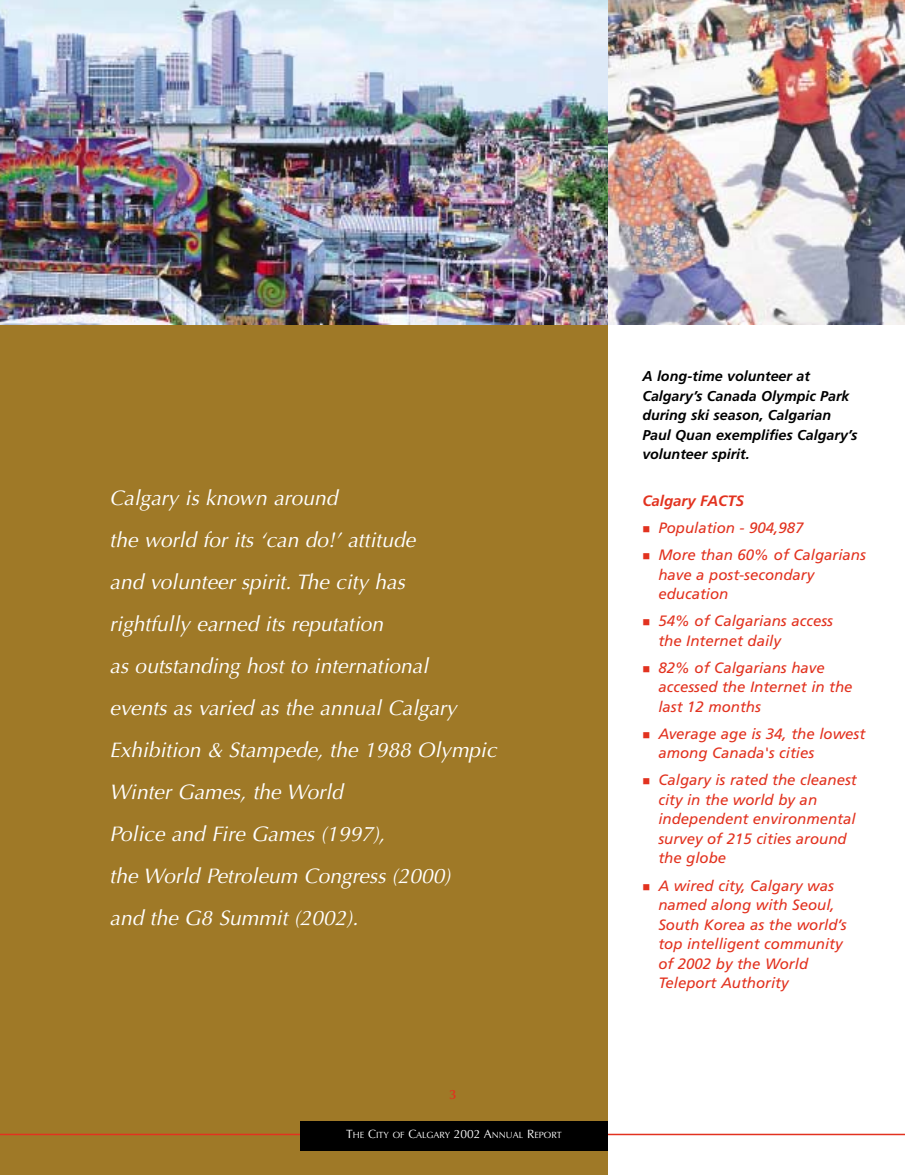
<style>
.page{position:relative;width:905px;height:1175px;background:#fff}
.page>*{position:absolute;margin:0;border:0;box-sizing:border-box;transform-origin:0 0}
.t1{font:italic 21px/42px "Optima";color:#fff}
.t2{font:italic 15px/19.5px "Frutiger";color:#e2321f}
.t3{font:italic 700 15px "Frutiger";color:#e2321f}
.t4{font:italic 700 14.25px/19.5px "Frutiger";color:#000}
.t5{font:600 13.5px "Optima";color:#e2321f}
.t6{font:9px "Optima";color:#fff}
.s1{font-size:12px}
</style>
<div class="page">
<img style="left:608px;top:0;width:296px;height:324px">
<div style="left:0;top:324px;width:608px;height:850px;background:#9f7927"></div>
<img style="left:0;top:0;width:608px;height:324px">
<hr style="left:608px;top:1133px;width:296px;height:2px;background:#e2321f">
<hr style="left:0;top:1133px;width:300px;height:2px;background:#e2321f">
<div style="left:300px;top:1120px;width:307px;height:30px;background:#000"></div>
<p class="t1" style="left:110px;top:479px;width:388px">Calgary is known around<br>the world for its ‘can do!’ attitude<br>and volunteer spirit. The city has<br>rightfully earned its reputation<br>as outstanding host to international<br>events as varied as the annual Calgary<br>Exhibition &amp; Stampede, the 1988 Olympic<br>Winter Games, the World<br>Police and Fire Games (1997),<br>the World Petroleum Congress (2000)<br>and the G8 Summit (2002).</p>
<p class="t5" style="left:449px;top:1088px;width:9px">3</p>
<p class="t6" style="left:346px;top:1131px;width:217px"><span class="s1">T</span>HE <span class="s1">C</span>ITY OF <span class="s1">C</span>ALGARY <span class="s1">2002 A</span>NNUAL <span class="s1">R</span>EPORT</p>
<p class="t4" style="left:642px;top:368px;width:216px">A long-time volunteer at<br>Calgary’s Canada Olympic Park during ski season, Calgarian<br>Paul Quan exemplifies Calgary’s volunteer spirit.</p>
<p class="t3" style="left:642px;top:494px;width:103px">Calgary FACTS</p>
<p class="t2" style="left:658px;top:515px;width:209px;line-height:27px">Population - 904,987<br>More than 60% of Calgarians</p>
<p class="t2" style="left:658px;top:566px;width:157px">have a post-secondary education</p>
<p class="t2" style="left:658px;top:612px;width:176px">54% of Calgarians access the Internet daily</p>
<p class="t2" style="left:658px;top:659px;width:196px">82% of Calgarians have accessed the Internet in the last 12 months</p>
<p class="t2" style="left:658px;top:725px;width:208px">Average age is 34, the lowest among Canada's cities</p>
<p class="t2" style="left:658px;top:771px;width:200px">Calgary is rated the cleanest city in the world by an independent environmental survey of 215 cities around the globe</p>
<p class="t2" style="left:658px;top:876px;width:190px">A wired city, Calgary was named along with Seoul,<br>South Korea as the world’s top intelligent community of 2002 by the World<br>Teleport Authority</p>
</div>
